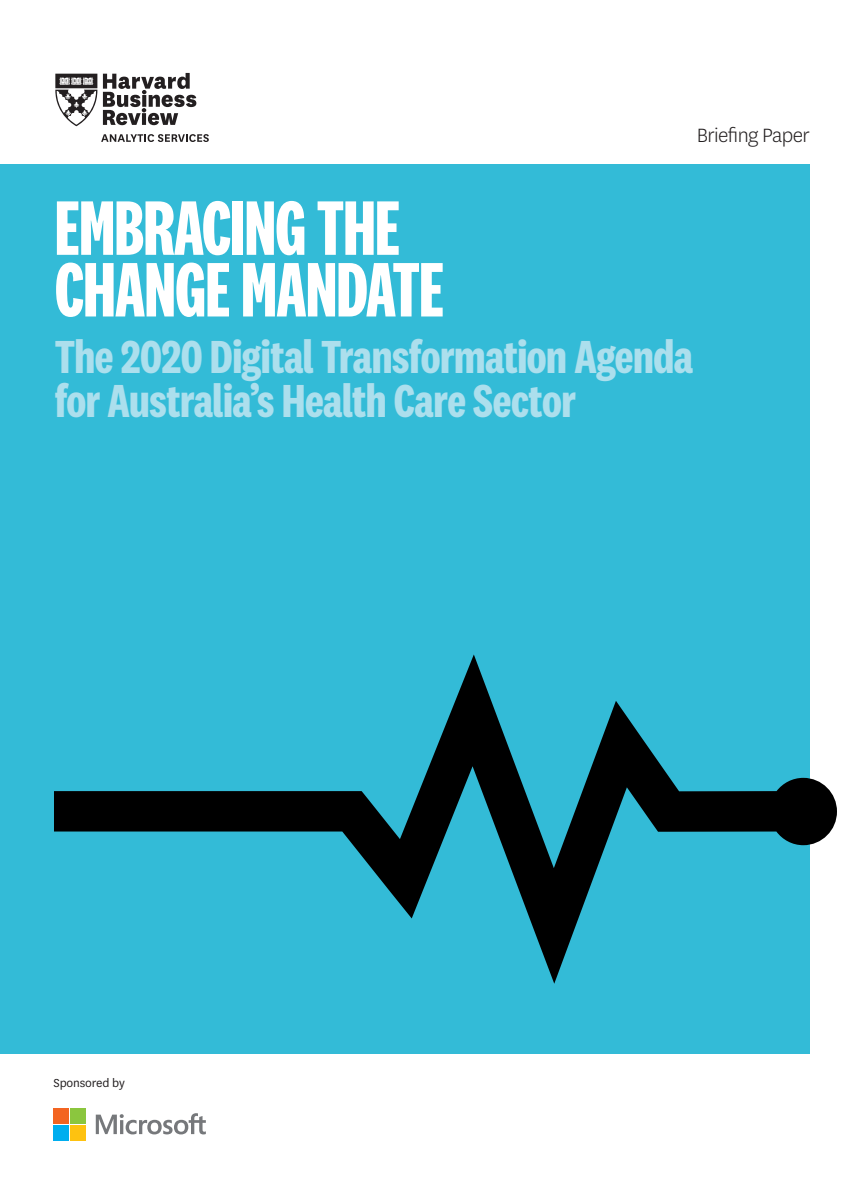
<style>
.page{position:relative;width:864px;height:1188px;background:#fff}
.page>*{position:absolute;margin:0;border:0;box-sizing:border-box;transform-origin:0 0}
.CVR_TITLE{font:700 79.95px/61.7px "National 2 Compressed";letter-spacing:-.01em;color:#fff}
.CVR_SUBTITLE{font:700 48px/43.5px "National 2 Condensed";letter-spacing:-.01em;color:#acdfed}
.t1{font:300 22.5px "National HBR";letter-spacing:-.025em;color:#231f20}
.t2{font:13.5px "National HBR";letter-spacing:-.01em;color:#231f20}
</style>
<div class="page">
<div style="left:0;top:165px;width:810px;height:889px;background:#33bbd7"></div>
<svg style="left:55px;top:72px;width:141px;height:55px"></svg>
<svg style="left:101px;top:134px;width:108px;height:8px"></svg>
<svg style="left:96px;top:1113px;width:110px;height:21px"></svg>
<div style="left:54px;top:1108px;width:15px;height:16px;background:#f36421"></div>
<div style="left:71px;top:1108px;width:15px;height:16px;background:#8bc63e"></div>
<div style="left:54px;top:1125px;width:15px;height:16px;background:#00aeef"></div>
<div style="left:71px;top:1125px;width:15px;height:16px;background:#fec210"></div>
<svg style="left:54px;top:654px;width:783px;height:330px"></svg>
<p class="t1" style="left:697px;top:121px;width:115px">Briefing Paper</p>
<p class="CVR_TITLE" style="left:55px;top:197px;width:391px">EMBRACING THE<br>CHANGE MANDATE</p>
<p class="CVR_SUBTITLE" style="left:55px;top:335px;width:640px">The 2020 Digital Transformation Agenda for Australia’s Health Care Sector</p>
<p class="t2" style="left:54px;top:1074px;width:73px">Sponsored by</p>
</div>
